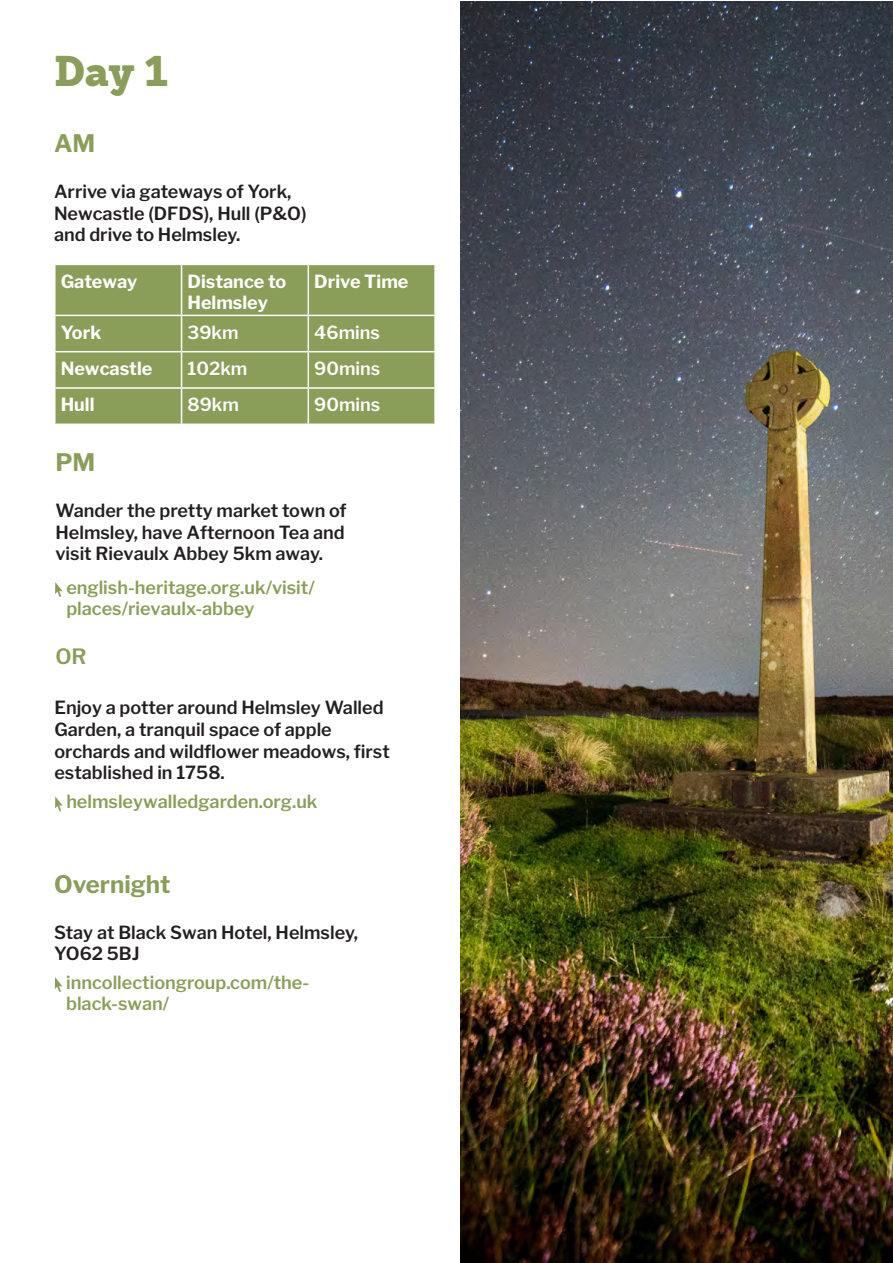
<style>
.page{position:relative;width:893px;height:1263px;background:#fff}
.page>*{position:absolute;margin:0;border:0;box-sizing:border-box;transform-origin:0 0}
.t1{font:900 42px "Sanchez";color:#8a9e59}
.t2{font:700 24px "Libre Franklin";color:#8a9e59}
.t3{font:600 21px "Libre Franklin";color:#8a9e59}
.t4{font:600 18px/21.6px "Libre Franklin";color:#231f20}
.t5{font:600 18px/21.6px "Libre Franklin";color:#8a9e59}
.t6{font:700 18px/21.6px "Libre Franklin";color:#fff}
.t7{font:600 18px "Libre Franklin";color:#fff}
</style>
<div class="page">
<img style="left:461px;top:1px;width:432px;height:1262px">
<div style="left:56px;top:265px;width:378px;height:159px;background:#8a9e59"></div>
<hr style="left:54px;top:315px;width:128px;height:1px;background:#fff">
<hr style="left:54px;top:351px;width:128px;height:1px;background:#fff">
<hr style="left:54px;top:387px;width:128px;height:2px;background:#fff">
<hr style="left:181px;top:265px;width:1px;height:50px;background:#fff">
<hr style="left:182px;top:315px;width:126px;height:1px;background:#fff">
<hr style="left:181px;top:316px;width:1px;height:35px;background:#fff">
<hr style="left:182px;top:351px;width:126px;height:1px;background:#fff">
<hr style="left:181px;top:352px;width:1px;height:35px;background:#fff">
<hr style="left:182px;top:387px;width:126px;height:2px;background:#fff">
<hr style="left:181px;top:389px;width:1px;height:35px;background:#fff">
<hr style="left:308px;top:265px;width:1px;height:50px;background:#fff">
<hr style="left:308px;top:315px;width:128px;height:1px;background:#fff">
<hr style="left:308px;top:316px;width:1px;height:35px;background:#fff">
<hr style="left:308px;top:351px;width:128px;height:1px;background:#fff">
<hr style="left:308px;top:352px;width:1px;height:35px;background:#fff">
<hr style="left:308px;top:387px;width:128px;height:2px;background:#fff">
<hr style="left:308px;top:389px;width:1px;height:35px;background:#fff">
<svg style="left:55px;top:582px;width:8px;height:15px"></svg>
<svg style="left:55px;top:796px;width:8px;height:15px"></svg>
<svg style="left:55px;top:977px;width:8px;height:15px"></svg>
<p class="t1" style="left:54px;top:42px;width:115px">Day 1</p>
<p class="t2" style="left:54px;top:129px;width:43px">AM</p>
<p class="t4" style="left:54px;top:181px;width:254px">Arrive via gateways of York,<br>Newcastle (DFDS), Hull (P&amp;O) and drive to Helmsley.</p>
<p class="t6" style="left:61px;top:270px;width:78px">Gateway</p>
<p class="t6" style="left:188px;top:270px;width:100px">Distance to<br>Helmsley</p>
<p class="t6" style="left:314px;top:270px;width:96px">Drive Time</p>
<p class="t6" style="left:61px;top:321px;width:42px">York</p>
<p class="t7" style="left:188px;top:321px;width:53px">39km</p>
<p class="t7" style="left:314px;top:321px;width:67px">46mins</p>
<p class="t6" style="left:61px;top:358px;width:93px">Newcastle</p>
<p class="t7" style="left:188px;top:358px;width:61px">102km</p>
<p class="t7" style="left:314px;top:358px;width:67px">90mins</p>
<p class="t6" style="left:61px;top:394px;width:35px">Hull</p>
<p class="t7" style="left:188px;top:394px;width:53px">89km</p>
<p class="t7" style="left:314px;top:394px;width:67px">90mins</p>
<p class="t2" style="left:55px;top:448px;width:41px">PM</p>
<p class="t4" style="left:55px;top:500px;width:293px;text-align:justify">Wander the pretty market town of Helmsley, have Afternoon Tea and visit Rievaulx Abbey 5km away.</p>
<p class="t5" style="left:66px;top:576px;width:250px">english-heritage.org.uk/visit/ places/rievaulx-abbey</p>
<p class="t3" style="left:55px;top:644px;width:33px">OR</p>
<p class="t4" style="left:54px;top:697px;width:337px">Enjoy a potter around Helmsley Walled Garden, a tranquil space of apple orchards and wildflower meadows, first established in 1758.</p>
<p class="t5" style="left:66px;top:791px;width:253px">helmsleywalledgarden.org.uk</p>
<p class="t2" style="left:54px;top:870px;width:118px">Overnight</p>
<p class="t4" style="left:54px;top:921px;width:305px">Stay at Black Swan Hotel, Helmsley,<br>YO62 5BJ</p>
<p class="t5" style="left:66px;top:971px;width:245px">inncollectiongroup.com/the&shy;black-swan/</p>
</div>
